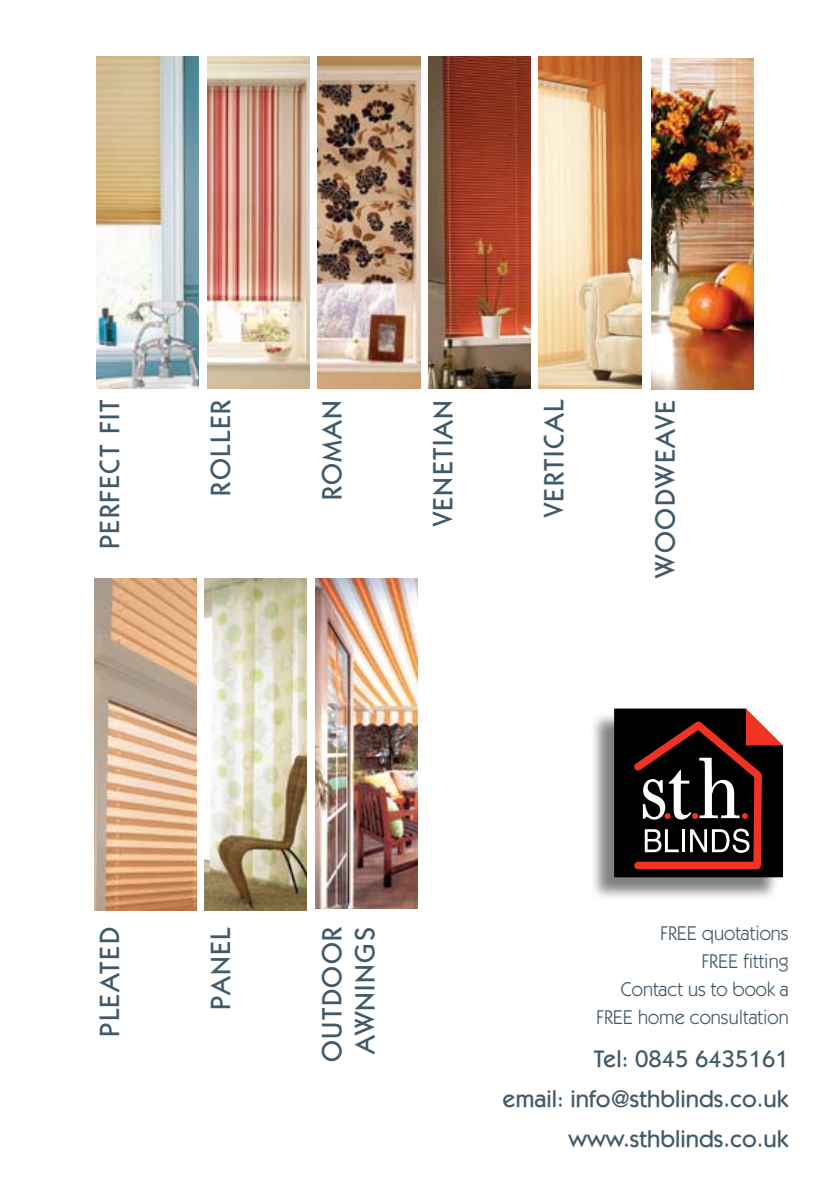
<style>
.page{position:relative;width:840px;height:1191px;background:#fff}
.page>*{position:absolute;margin:0;border:0;box-sizing:border-box;transform-origin:0 0}
.t1{font:500 28px/33px "Itc Kabel";letter-spacing:.05em;color:#415968}
.t2{font:500 24px/40px "Itc Kabel";color:#415968;text-align:right}
.t3{font:20px/28px "Itc Kabel";color:#415968;text-align:right}
</style>
<div class="page">
<img style="left:97px;top:57px;width:102px;height:331px">
<img style="left:207px;top:57px;width:102px;height:331px">
<img style="left:318px;top:57px;width:102px;height:331px">
<img style="left:428px;top:57px;width:102px;height:331px">
<img style="left:538px;top:57px;width:102px;height:331px">
<img style="left:651px;top:58px;width:102px;height:332px">
<img style="left:204px;top:578px;width:103px;height:332px">
<img style="left:94px;top:578px;width:102px;height:332px">
<img style="left:315px;top:578px;width:102px;height:330px">
<div style="left:588px;top:711px;width:191px;height:191px;background:#000;opacity:.5"></div>
<svg style="left:613px;top:708px;width:169px;height:169px;background:#3b2422"></svg>
<p class="t1" style="left:93px;top:549px;width:151px;rotate:-90deg">Perfect Fit</p>
<p class="t1" style="left:204px;top:495px;width:97px;rotate:-90deg">Roller</p>
<p class="t1" style="left:315px;top:500px;width:102px;rotate:-90deg">Roman</p>
<p class="t1" style="left:426px;top:526px;width:124px;rotate:-90deg">VENETIAN</p>
<p class="t1" style="left:537px;top:517px;width:119px;rotate:-90deg">Vertical</p>
<p class="t1" style="left:648px;top:577px;width:177px;rotate:-90deg">WoodWEAVE</p>
<p class="t1" style="left:426px;top:511px;width:109px;rotate:-90deg">EN</p>
<p class="t1" style="left:93px;top:1036px;width:108px;rotate:-90deg">PLEATED</p>
<p class="t1" style="left:204px;top:1009px;width:85px;rotate:-90deg">PANEL</p>
<p class="t1" style="left:315px;top:1061px;width:136px;rotate:-90deg">Outdoor<br>Awnings</p>
<p class="t3" style="left:596px;top:919px;width:194px">FREE quotations<br>FREE fitting<br>Contact us to book a<br>FREE home consultation</p>
<p class="t2" style="left:502px;top:1039px;width:287px">Tel: 0845 6435161<br>email: info@sthblinds.co.uk www.sthblinds.co.uk</p>
</div>
